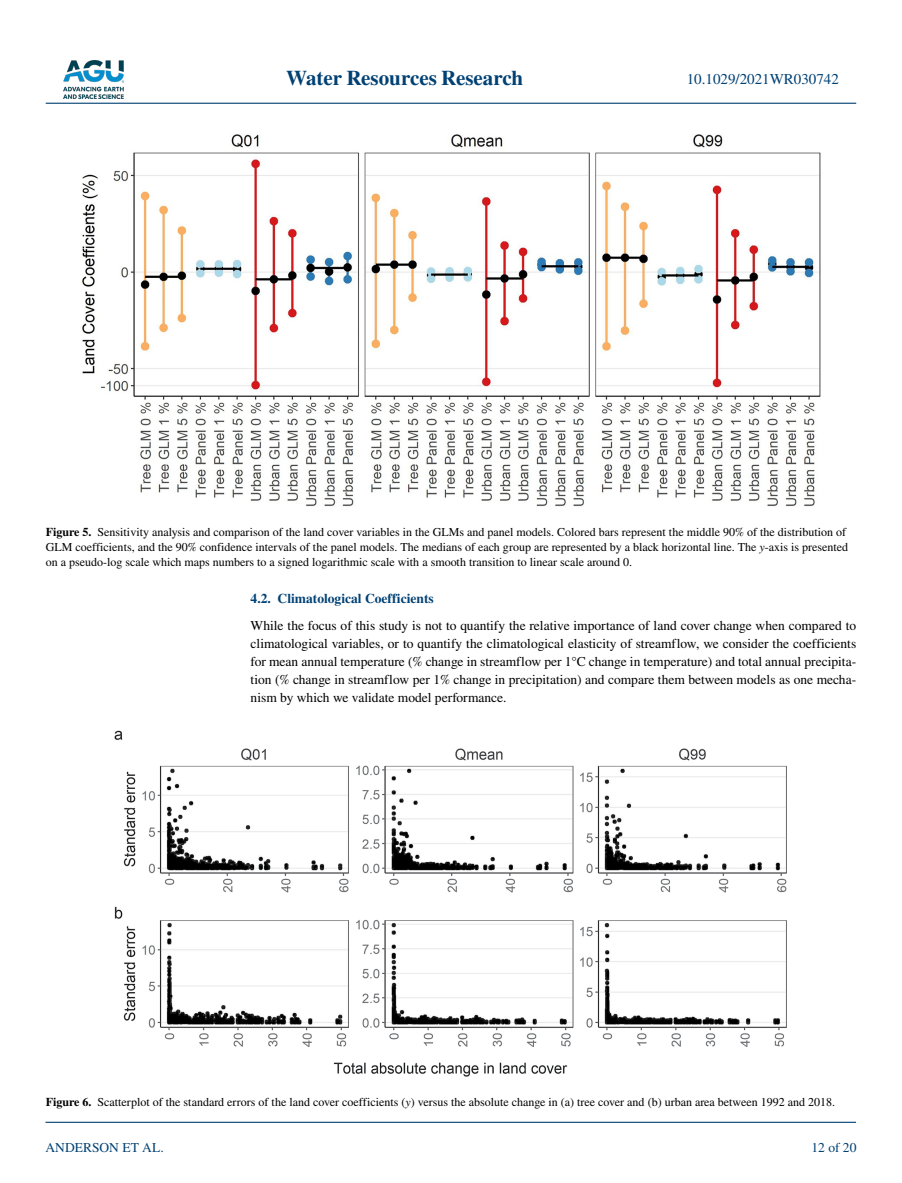
<style>
.page{position:relative;width:902px;height:1183px;background:#fff}
.page>*{position:absolute;margin:0;border:0;box-sizing:border-box;transform-origin:0 0}
.t1{font:700 21px "STIX";color:#004174}
.t2{font:15px "STIX";color:#004174}
.t3{font:13.5px/18px "STIX";color:#000;text-align:justify}
.t4{font:700 13.5px "STIX";color:#004174}
.t5{font:13.5px "STIX";color:#004174}
.t6{font:12px/15px "STIX";color:#000}
.s1{font-weight:700}
.s2{font-style:italic}
</style>
<div class="page">
<img style="left:63px;top:60px;width:60px;height:39px">
<hr style="left:46px;top:103px;width:810px;height:1px;background:#004174">
<hr style="left:45px;top:1121px;width:810px;height:1px;background:#004174">
<img style="left:81px;top:134px;width:740px;height:373px">
<img style="left:114px;top:730px;width:673px;height:347px">
<h1 class="t1" style="left:286px;top:66px;width:238px">Water Resources Research</h1>
<p class="t2" style="left:686px;top:69px;width:154px">10.1029/2021WR030742</p>
<p class="t6" style="left:46px;top:525px;width:803px"><span class="s1">Figure 5.</span> Sensitivity analysis and comparison of the land cover variables in the GLMs and panel models. Colored bars represent the middle 90% of the distribution of<br>GLM coefficients, and the 90% confidence intervals of the panel models. The medians of each group are represented by a black horizontal line. The <span class="s2">y</span>-axis is presented on a pseudo-log scale which maps numbers to a signed logarithmic scale with a smooth transition to linear scale around 0.</p>
<p class="t4" style="left:250px;top:590px;width:185px">4.2. Climatological Coefficients</p>
<p class="t3" style="left:250px;top:617px;width:607px">While the focus of this study is not to quantify the relative importance of land cover change when compared to climatological variables, or to quantify the climatological elasticity of streamflow, we consider the coefficients for mean annual temperature (% change in streamflow per 1°C change in temperature) and total annual precipita&shy;tion (% change in streamflow per 1% change in precipitation) and compare them between models as one mecha&shy;nism by which we validate model performance.</p>
<p class="t6" style="left:46px;top:1095px;width:790px"><span class="s1">Figure 6.</span> Scatterplot of the standard errors of the land cover coefficients (<span class="s2">y</span>) versus the absolute change in (a) tree cover and (b) urban area between 1992 and 2018.</p>
<p class="t5" style="left:45px;top:1138px;width:120px">ANDERSON ET AL.</p>
<p class="t5" style="left:811px;top:1138px;width:46px">12 of 20</p>
</div>
